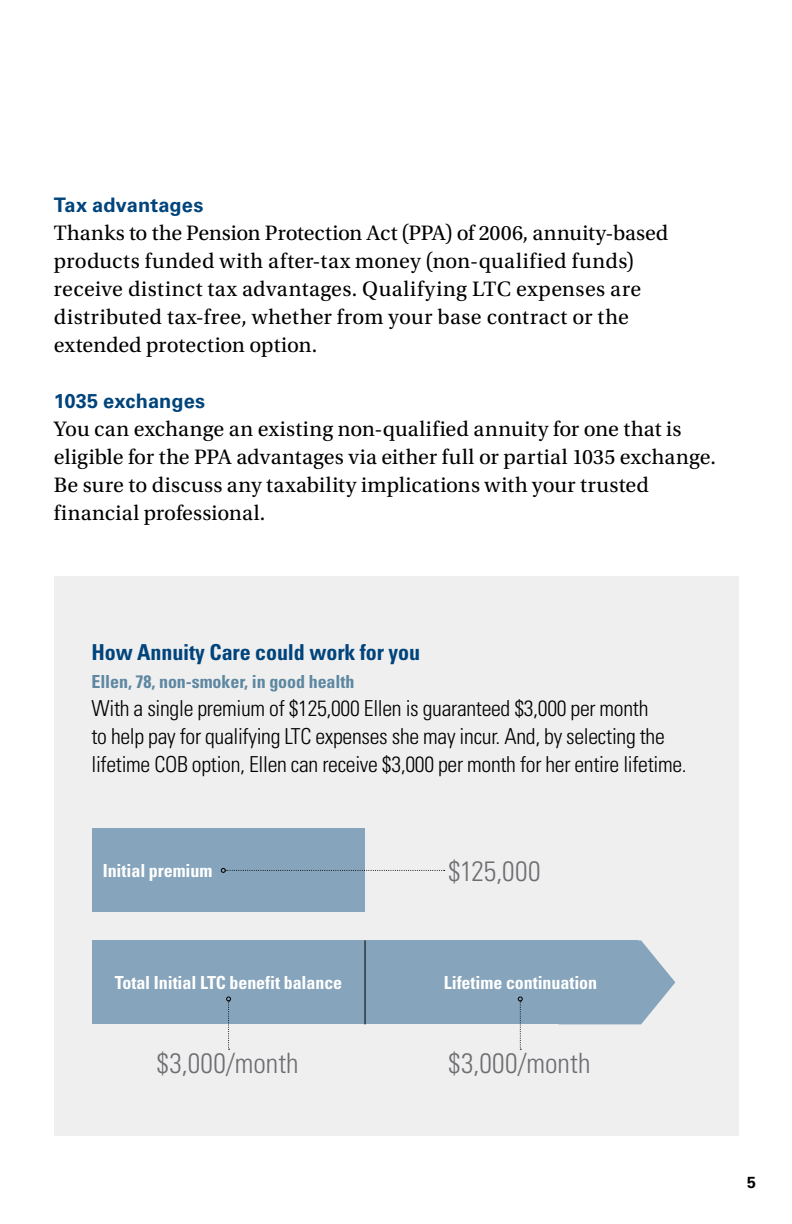
<style>
.page{position:relative;width:792px;height:1224px;background:#fff}
.page>*{position:absolute;margin:0;border:0;box-sizing:border-box;transform-origin:0 0}
.t1{font:300 condensed 28px "Univers LT Std";letter-spacing:.005em;color:#6d6e71}
.t2{font:22px/28px "Utopia Std";letter-spacing:.01em;color:#000}
.t3{font:300 condensed 22px/28px "Univers LT Std";letter-spacing:-.015em;color:#000}
.t4{font:700 condensed 22px "Univers LT Std";letter-spacing:-.005em;color:#00447c}
.t5{font:700 20px "Univers LT Std";letter-spacing:.005em;color:#00447c}
.t6{font:700 condensed 18px "Univers LT Std";letter-spacing:-.005em;color:#fff}
.t7{font:700 condensed 18px "Univers LT Std";letter-spacing:-.005em;color:#5d87a1}
.t8{font:700 16px "Univers LT Std";color:#000}
</style>
<div class="page">
<div style="left:54px;top:576px;width:684px;height:560px;background:#efeff0"></div>
<div style="left:92px;top:828px;width:273px;height:84px;background:#86a4bb"></div>
<div style="left:92px;top:940px;width:273px;height:84px;background:#86a4bb"></div>
<div style="left:365px;top:940px;width:273px;height:84px;background:#86a4bb"></div>
<svg style="left:226px;top:996px;width:5px;height:54px"></svg>
<svg style="left:221px;top:868px;width:224px;height:5px"></svg>
<hr style="left:365px;top:940px;width:1px;height:84px;background:#000">
<svg style="left:638px;top:940px;width:37px;height:84px"></svg>
<svg style="left:518px;top:996px;width:5px;height:54px"></svg>
<p class="t5" style="left:54px;top:194px;width:151px">Tax advantages</p>
<p class="t2" style="left:54px;top:220px;width:616px">Thanks to the Pension Protection Act (PPA) of 2006, annuity-based products funded with after-tax money (non-qualified funds) receive distinct tax advantages. Qualifying LTC expenses are distributed tax-free, whether from your base contract or the extended protection option.</p>
<p class="t5" style="left:54px;top:390px;width:153px">1035 exchanges</p>
<p class="t2" style="left:54px;top:416px;width:664px">You can exchange an existing non-qualified annuity for one that is eligible for the PPA advantages via either full or partial 1035 exchange.<br>Be sure to discuss any taxability implications with your trusted financial professional.</p>
<p class="t4" style="left:91px;top:639px;width:330px">How Annuity Care could work for you</p>
<p class="t7" style="left:91px;top:671px;width:264px">Ellen, 78, non-smoker, in good health</p>
<p class="t3" style="left:91px;top:695px;width:597px">With a single premium of $125,000 Ellen is guaranteed $3,000 per month<br>to help pay for qualifying LTC expenses she may incur. And, by selecting the lifetime COB option, Ellen can receive $3,000 per month for her entire lifetime.</p>
<p class="t6" style="left:103px;top:859px;width:111px">Initial premium</p>
<p class="t1" style="left:448px;top:854px;width:94px">$125,000</p>
<p class="t6" style="left:115px;top:971px;width:229px">Total Initial LTC benefit balance</p>
<p class="t1" style="left:156px;top:1046px;width:144px">$3,000/month</p>
<p class="t6" style="left:444px;top:971px;width:155px">Lifetime continuation</p>
<p class="t1" style="left:448px;top:1046px;width:144px">$3,000/month</p>
<p class="t8" style="left:747px;top:1173px;width:10px">5</p>
</div>
